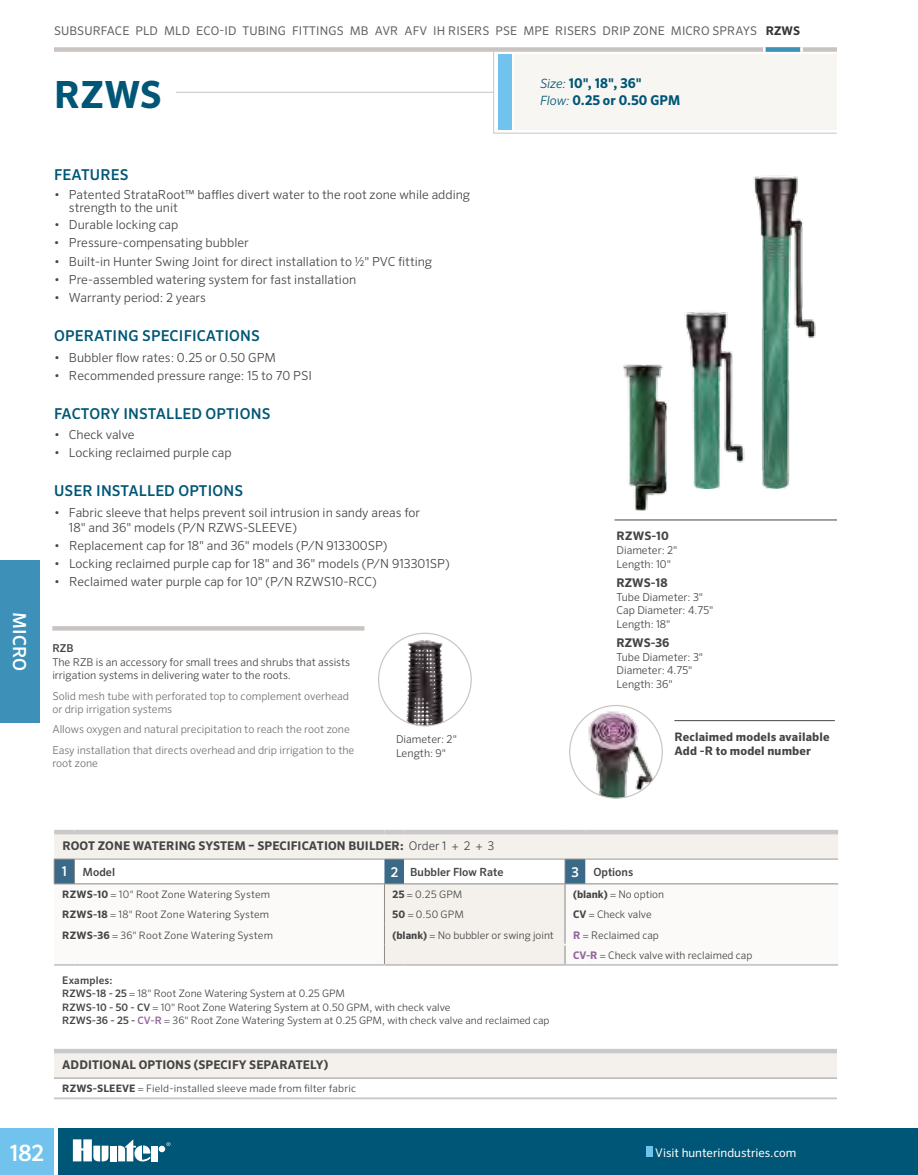
<style>
.page{position:relative;width:918px;height:1175px;background:#fff}
.page>*{position:absolute;margin:0;border:0;box-sizing:border-box;transform-origin:0 0}
.t1{font:700 37.5px "Sero Pro";color:#005676}
.t2{font:500 22.5px "Sero Pro";color:#fff}
.t3{font:500 18px "Sero Pro";letter-spacing:.01em;color:#fff}
.t4{font:500 15px "Sero Pro";letter-spacing:.01em;color:#005676}
.t5{font:700 13.5px "Sero Pro";letter-spacing:.01em;color:#005676}
.t6{font:300 12.45px/13.5px "Sero Pro";color:#454545}
.t7{font:700 12px "Sero Pro";letter-spacing:.01em;color:#454545}
.t8{font:12px "Sero Pro";letter-spacing:.01em;color:#5e5e5f}
.t9{font:12px "Sero Pro";color:#fff}
.t10{font:700 11.7px/14.2px "Sero Pro";letter-spacing:.01em;color:#454545}
.t11{font:500 11.25px "Sero Pro";color:#454545}
.t12{font:300 10.8px/13.5px "Sero Pro";color:#454545}
.t13{font:300 10.8px/13.5px "Sero Pro";color:#727273}
.t14{font:500 10.8px "Sero Pro";color:#454545}
.t15{font:300 10.5px/20.2px "Sero Pro";color:#454545}
.t16{font:500 10.5px "Sero Pro";letter-spacing:.015em;color:#454545}
.t17{font:300 10.35px/13.5px "Sero Pro";color:#454545}
.s1{font-weight:700;color:#363636}
.s2{font-weight:300;font-style:italic;font-size:12.75px}
.s3{font-weight:300}
.s4{font-size:13.5px;color:#fff}
.s5{font-weight:700}
.s6{font-weight:700;color:#94629d}
.s7{font-weight:500}
.s8{font-weight:500;color:#94629d}
</style>
<div class="page">
<div style="left:0;top:560px;width:40px;height:162px;background:#3d91b9"></div>
<div style="left:54px;top:47px;width:783px;height:5px;background:#c9c4c2"></div>
<hr style="left:54px;top:92px;width:439px;height:1px;background:#c9c4c2">
<div style="left:58px;top:1127px;width:860px;height:47px;background:#005676"></div>
<div style="left:0;top:1127px;width:54px;height:47px;background:#71c3ed"></div>
<svg style="left:166px;top:1142px;width:4px;height:4px"></svg>
<div style="left:110px;top:1145px;width:7px;height:16px;background:#fff"></div>
<div style="left:159px;top:1145px;width:6px;height:7px;background:#fff;border-radius:50%"></div>
<div style="left:151px;top:1145px;width:7px;height:16px;background:#fff"></div>
<svg style="left:118px;top:1139px;width:33px;height:22px"></svg>
<svg style="left:73px;top:1139px;width:35px;height:22px"></svg>
<div style="left:646px;top:1146px;width:7px;height:10px;background:#71c3ed"></div>
<div style="left:54px;top:68px;width:122px;height:40px;background:#fff"></div>
<svg style="left:54px;top:834px;width:784px;height:49px;fill:#f4f1ec"></svg>
<hr style="left:54px;top:830px;width:20px;height:4px;background:#c9c9ca">
<hr style="left:74px;top:830px;width:310px;height:4px;background:#c9c9ca">
<hr style="left:384px;top:830px;width:21px;height:4px;background:#c9c9ca">
<hr style="left:405px;top:830px;width:160px;height:4px;background:#c9c9ca">
<hr style="left:565px;top:830px;width:20px;height:4px;background:#c9c9ca">
<hr style="left:585px;top:830px;width:253px;height:4px;background:#c9c9ca">
<hr style="left:585px;top:858px;width:253px;height:1px;background:#9b9b9c">
<hr style="left:585px;top:883px;width:253px;height:1px;background:#868787">
<hr style="left:585px;top:964px;width:253px;height:1px;background:#c9c9ca">
<svg style="left:54px;top:858px;width:531px;height:107px"></svg>
<hr style="left:405px;top:964px;width:160px;height:1px;background:#c9c4c2">
<hr style="left:615px;top:519px;width:222px;height:1px;background:#454545">
<div style="left:54px;top:1051px;width:783px;height:27px;background:#f4f1ec"></div>
<hr style="left:54px;top:1097px;width:783px;height:2px;background:#c9c9ca">
<div style="left:54px;top:1048px;width:783px;height:5px;background:#c9c9ca"></div>
<hr style="left:54px;top:1077px;width:783px;height:1px;background:#9b9b9c">
<img style="left:406px;top:640px;width:19px;height:81px">
<img style="left:753px;top:175px;width:63px;height:314px">
<img style="left:623px;top:364px;width:44px;height:146px">
<img style="left:684px;top:311px;width:61px;height:177px">
<hr style="left:674px;top:720px;width:161px;height:1px;background:#454545">
<img style="left:570px;top:705px;width:92px;height:93px;border-radius:46px">
<hr style="left:52px;top:626px;width:312px;height:4px;background:#c9c4c2">
<svg style="left:493px;top:47px;width:344px;height:87px"></svg>
<p class="t8" style="left:54px;top:23px;width:748px">SUBSURFACE PLD MLD ECO-ID TUBING FITTINGS MB AVR AFV IH RISERS PSE MPE RISERS DRIP ZONE MICRO SPRAYS <span class="s1">RZWS</span></p>
<h3 class="t3" style="left:30px;top:612px;width:61px;rotate:90deg">MICRO</h3>
<h1 class="t1" style="left:54px;top:72px;width:109px">RZWS</h1>
<p class="t5" style="left:540px;top:75px;width:103px"><span class="s2">Size:</span> 10", 18", 36"</p>
<p class="t5" style="left:540px;top:92px;width:142px"><span class="s2">Flow:</span> 0.25 or 0.50 GPM</p>
<p class="t4" style="left:54px;top:166px;width:76px">FEATURES</p>
<p class="t6" style="left:69px;top:188px;width:403px;text-indent:-15px">• Patented StrataRoot™ baffles divert water to the root zone while adding strength to the unit</p>
<p class="t6" style="left:54px;top:218px;width:126px">• Durable locking cap</p>
<p class="t6" style="left:54px;top:236px;width:196px">• Pressure-compensating bubbler</p>
<p class="t6" style="left:54px;top:254px;width:380px">• Built-in Hunter Swing Joint for direct installation to ½" PVC fitting</p>
<p class="t6" style="left:54px;top:273px;width:304px">• Pre-assembled watering system for fast installation</p>
<p class="t6" style="left:54px;top:291px;width:153px">• Warranty period: 2 years</p>
<p class="t4" style="left:54px;top:327px;width:207px">OPERATING SPECIFICATIONS</p>
<p class="t6" style="left:54px;top:350px;width:223px">• Bubbler flow rates: 0.25 or 0.50 GPM</p>
<p class="t6" style="left:54px;top:368px;width:259px">• Recommended pressure range: 15 to 70 PSI</p>
<p class="t4" style="left:54px;top:404px;width:218px">FACTORY INSTALLED OPTIONS</p>
<p class="t6" style="left:54px;top:428px;width:82px">• Check valve</p>
<p class="t6" style="left:54px;top:446px;width:179px">• Locking reclaimed purple cap</p>
<p class="t4" style="left:54px;top:482px;width:191px">USER INSTALLED OPTIONS</p>
<p class="t6" style="left:69px;top:504px;width:353px;line-height:15px;text-indent:-15px">• Fabric sleeve that helps prevent soil intrusion in sandy areas for<br>18" and 36" models (P/N RZWS-SLEEVE)</p>
<p class="t6" style="left:54px;top:538px;width:335px">• Replacement cap for 18" and 36" models (P/N 913300SP)</p>
<p class="t6" style="left:54px;top:557px;width:397px">• Locking reclaimed purple cap for 18" and 36" models (P/N 913301SP)</p>
<p class="t6" style="left:54px;top:575px;width:324px">• Reclaimed water purple cap for 10" (P/N RZWS10-RCC)</p>
<p class="t10" style="left:617px;top:529px;width:54px">RZWS-10</p>
<p class="t12" style="left:617px;top:544px;width:63px">Diameter: 2"<br>Length: 10"</p>
<p class="t7" style="left:617px;top:576px;width:52px">RZWS-18</p>
<p class="t12" style="left:617px;top:590px;width:98px">Tube Diameter: 3"<br>Cap Diameter: 4.75"<br>Length: 18"</p>
<p class="t7" style="left:617px;top:636px;width:54px">RZWS-36</p>
<p class="t12" style="left:617px;top:650px;width:88px">Tube Diameter: 3"<br>Diameter: 4.75"<br>Length: 36"</p>
<p class="t14" style="left:52px;top:642px;width:23px">RZB</p>
<p class="t12" style="left:52px;top:655px;width:299px">The RZB is an accessory for small trees and shrubs that assists irrigation systems in delivering water to the roots.</p>
<p class="t13" style="left:52px;top:689px;width:298px">Solid mesh tube with perforated top to complement overhead or drip irrigation systems</p>
<p class="t13" style="left:52px;top:719px;width:304px;line-height:20.2px">Allows oxygen and natural precipitation to reach the root zone<br>Easy installation that directs overhead and drip irrigation to the</p>
<p class="t13" style="left:52px;top:756px;width:47px">root zone</p>
<p class="t12" style="left:396px;top:732px;width:63px">Diameter: 2"<br>Length: 9"</p>
<p class="t10" style="left:674px;top:730px;width:157px">Reclaimed models available<br>Add -R to model number</p>
<p class="t7" style="left:62px;top:838px;width:434px">ROOT ZONE WATERING SYSTEM – SPECIFICATION BUILDER: <span class="s3">Order 1 + 2 + 3</span></p>
<p class="t11" style="left:62px;top:865px;width:55px"><span class="s4">1</span> Model</p>
<p class="t11" style="left:391px;top:865px;width:114px"><span class="s4">2</span> Bubbler Flow Rate</p>
<p class="t11" style="left:572px;top:865px;width:63px"><span class="s4">3</span> Options</p>
<p class="t17" style="left:62px;top:887px;width:209px"><span class="s5">RZWS-10</span> = 10" Root Zone Watering System</p>
<p class="t17" style="left:393px;top:887px;width:71px"><span class="s5">25</span> = 0.25 GPM</p>
<p class="t15" style="left:573px;top:884px;width:92px"><span class="s5">(blank)</span> = No option</p>
<p class="t17" style="left:62px;top:907px;width:208px"><span class="s5">RZWS-18</span> = 18" Root Zone Watering System</p>
<p class="t17" style="left:393px;top:907px;width:73px"><span class="s5">50</span> = 0.50 GPM</p>
<p class="t15" style="left:573px;top:904px;width:80px"><span class="s5">CV</span> = Check valve</p>
<p class="t17" style="left:62px;top:928px;width:212px"><span class="s5">RZWS-36</span> = 36" Root Zone Watering System</p>
<p class="t15" style="left:393px;top:924px;width:163px"><span class="s5">(blank)</span> = No bubbler or swing joint</p>
<p class="t15" style="left:573px;top:924px;width:181px"><span class="s6">R</span> = Reclaimed cap<br><span class="s6">CV-R</span> = Check valve with reclaimed cap</p>
<p class="t16" style="left:62px;top:973px;width:52px">Examples:</p>
<p class="t17" style="left:62px;top:986px;width:489px"><span class="s7">RZWS-18 - 25</span> = 18" Root Zone Watering System at 0.25 GPM<br><span class="s7">RZWS-10 - 50 - CV</span> = 10" Root Zone Watering System at 0.50 GPM, with check valve<br><span class="s7">RZWS-36 - 25 -</span> <span class="s8">CV-R</span> = 36" Root Zone Watering System at 0.25 GPM, with check valve and reclaimed cap</p>
<p class="t7" style="left:62px;top:1057px;width:268px">ADDITIONAL OPTIONS (SPECIFY SEPARATELY)</p>
<p class="t17" style="left:62px;top:1081px;width:296px"><span class="s5">RZWS-SLEEVE</span> = Field-installed sleeve made from filter fabric</p>
<h2 class="t2" style="left:10px;top:1139px;width:36px">182</h2>
<p class="t9" style="left:655px;top:1145px;width:143px">Visit hunterindustries.com</p>
</div>
